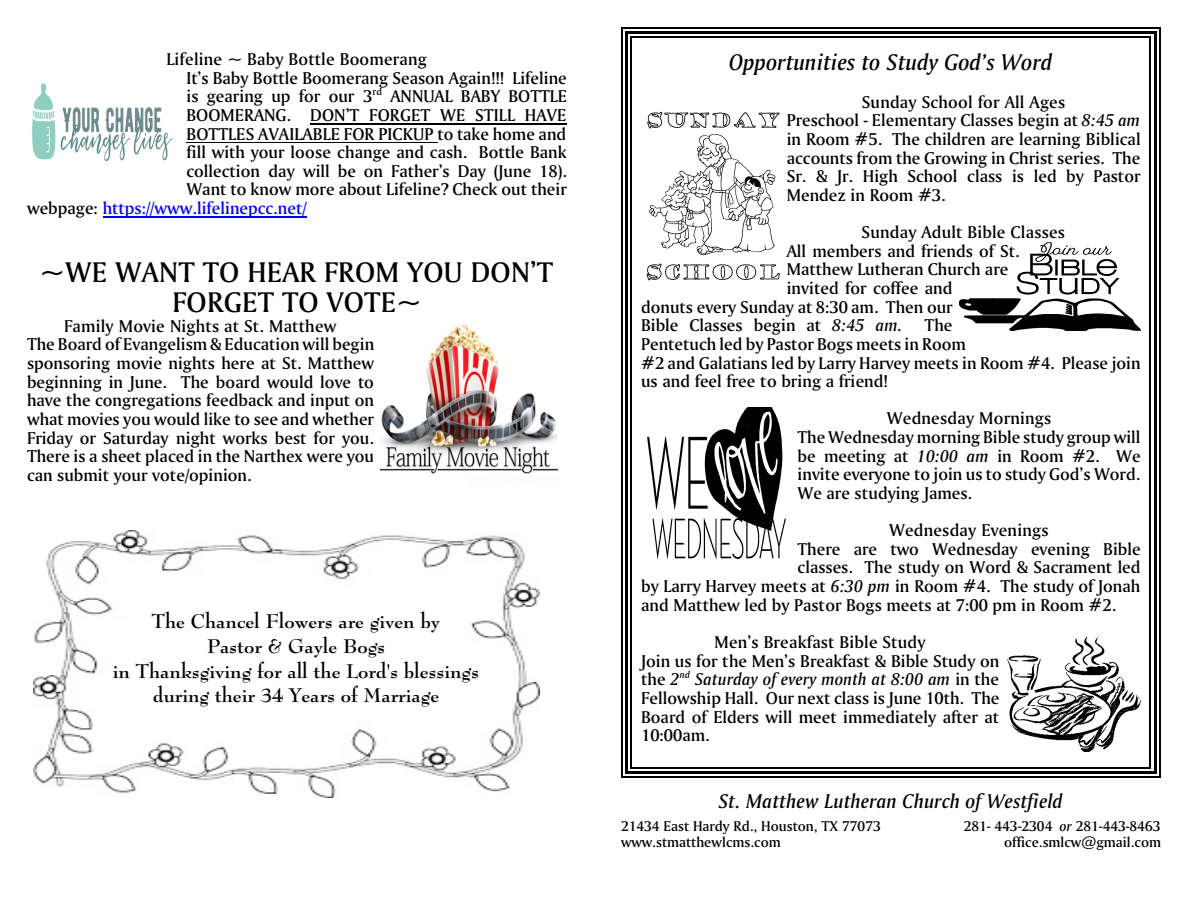
<style>
.page{position:relative;width:1188px;height:918px;background:#fff}
.page>*{position:absolute;margin:0;border:0;box-sizing:border-box;transform-origin:0 0}
.t1{font:30px/30.8px "Amerigo BT Medium A";letter-spacing:.01em;color:#000;text-align:center}
.t2{font:24px "Amerigo BT Medium A,Italic";letter-spacing:.005em;color:#000}
.t3{font:21px "Amerigo BT Medium A,Italic";letter-spacing:.01em;color:#000}
.t4{font:700 19.5px/24.6px "Bernhard Modern BT";color:#000;text-align:center}
.t5{font:18px/18.6px "Amerigo BT Medium A";color:#000}
.t6{font:18px "Amerigo BT Medium A,Italic";letter-spacing:.01em;color:#000}
.t7{font:18px "Amerigo BT Medium A";color:#00f}
.t8{font:15px "Amerigo BT Medium A";color:#000}
.s1{color:#000}
.s2{font-family:"Amerigo BT Medium A,Italic"}
.s3{font-family:"Amerigo BT Medium A"}
</style>
<div class="page">
<img style="left:32px;top:83px;width:141px;height:79px">
<img style="left:381px;top:324px;width:177px;height:151px">
<img style="left:33px;top:531px;width:506px;height:267px">
<hr style="left:310px;top:124px;width:257px;height:1px;background:#000">
<hr style="left:186px;top:142px;width:252px;height:1px;background:#000">
<hr style="left:103px;top:217px;width:204px;height:1px;background:#00f">
<img style="left:646px;top:111px;width:134px;height:170px">
<img style="left:959px;top:243px;width:182px;height:88px">
<img style="left:647px;top:407px;width:139px;height:152px">
<img style="left:1007px;top:636px;width:134px;height:115px">
<hr style="left:631px;top:37px;width:1px;height:731px;background:#000">
<hr style="left:1150px;top:37px;width:1px;height:731px;background:#000">
<hr style="left:631px;top:37px;width:520px;height:1px;background:#000">
<hr style="left:631px;top:767px;width:520px;height:1px;background:#000">
<hr style="left:625px;top:31px;width:3px;height:743px;background:#000">
<hr style="left:1154px;top:31px;width:3px;height:743px;background:#000">
<hr style="left:625px;top:31px;width:531px;height:3px;background:#000">
<hr style="left:625px;top:771px;width:531px;height:3px;background:#000">
<hr style="left:621px;top:27px;width:1px;height:751px;background:#000">
<hr style="left:1160px;top:27px;width:1px;height:751px;background:#000">
<hr style="left:621px;top:27px;width:540px;height:1px;background:#000">
<hr style="left:621px;top:777px;width:540px;height:1px;background:#000">
<p class="t5" style="left:166px;top:51px;width:262px">Lifeline ~ Baby Bottle Boomerang</p>
<p class="t5" style="left:186px;top:70px;width:382px">It’s Baby Bottle Boomerang Season Again!!! Lifeline</p>
<p class="t5" style="left:186px;top:88px;width:382px">is gearing up for our 3<sup>rd</sup> ANNUAL BABY BOTTLE</p>
<p class="t5" style="left:186px;top:107px;width:382px">BOOMERANG. DON’T FORGET WE STILL HAVE</p>
<p class="t5" style="left:186px;top:126px;width:381px">BOTTLES AVAILABLE FOR PICKUP to take home and</p>
<p class="t5" style="left:186px;top:144px;width:382px">fill with your loose change and cash. Bottle Bank</p>
<p class="t5" style="left:186px;top:163px;width:382px">collection day will be on Father’s Day (June 18).</p>
<p class="t5" style="left:186px;top:182px;width:382px">Want to know more about Lifeline? Check out their</p>
<p class="t7" style="left:27px;top:200px;width:281px"><span class="s1">webpage:</span> https://www.lifelinepcc.net/</p>
<h1 class="t1" style="left:40px;top:258px;width:515px">~WE WANT TO HEAR FROM YOU DON’T<br>FORGET TO VOTE~</h1>
<p class="t5" style="left:27px;top:318px;width:349px;text-indent:37px">Family Movie Nights at St. Matthew<br>The Board of Evangelism &amp; Education will begin sponsoring movie nights here at St. Matthew beginning in June. The board would love to have the congregations feedback and input on what movies you would like to see and whether Friday or Saturday night works best for you.<br>There is a sheet placed in the Narthex were you can submit your vote/opinion.</p>
<p class="t4" style="left:113px;top:611px;width:368px">The Chancel Flowers are given by<br>Pastor &amp; Gayle Bogs<br>in Thanksgiving for all the Lord's blessings during their 34 Years of Marriage</p>
<h2 class="t2" style="left:729px;top:52px;width:325px">Opportunities to Study God’s Word</h2>
<p class="t5" style="left:787px;top:94px;width:355px;text-indent:75px">Sunday School for All Ages Preschool - Elementary Classes begin at <span class="s2">8:45 am </span>in Room #5. The children are learning Biblical accounts from the Growing in Christ series. The Sr. &amp; Jr. High School class is led by Pastor Mendez in Room #3.</p>
<p class="t5" style="left:862px;top:224px;width:205px">Sunday Adult Bible Classes</p>
<p class="t5" style="left:787px;top:243px;width:235px">All members and friends of St.</p>
<p class="t5" style="left:787px;top:261px;width:223px">Matthew Lutheran Church are</p>
<p class="t5" style="left:787px;top:280px;width:167px">invited for coffee and</p>
<p class="t5" style="left:641px;top:299px;width:313px">donuts every Sunday at 8:30 am. Then our</p>
<p class="t5" style="left:641px;top:317px;width:313px">Bible Classes begin at <span class="s2">8:45 am.</span> The</p>
<p class="t5" style="left:641px;top:336px;width:326px">Pentetuch led by Pastor Bogs meets in Room</p>
<p class="t5" style="left:641px;top:355px;width:501px">#2 and Galatians led by Larry Harvey meets in Room #4. Please join</p>
<p class="t5" style="left:641px;top:373px;width:248px">us and feel free to bring a friend!</p>
<p class="t5" style="left:798px;top:410px;width:345px;text-indent:89px">Wednesday Mornings<br>The Wednesday morning Bible study group will be meeting at <span class="s2">10:00 am</span> in Room #2. We invite everyone to join us to study God’s Word.<br>We are studying James.</p>
<p class="t5" style="left:889px;top:522px;width:161px">Wednesday Evenings</p>
<p class="t5" style="left:798px;top:541px;width:345px">There are two Wednesday evening Bible</p>
<p class="t5" style="left:798px;top:560px;width:345px">classes. The study on Word &amp; Sacrament led</p>
<p class="t5" style="left:641px;top:578px;width:501px">by Larry Harvey meets at <span class="s2">6:30 pm</span> in Room #4. The study of Jonah</p>
<p class="t5" style="left:641px;top:597px;width:477px">and Matthew led by Pastor Bogs meets at 7:00 pm in Room #2.</p>
<p class="t5" style="left:641px;top:634px;width:360px;text-align:center">Men’s Breakfast Bible Study<br>Join us for the Men’s Breakfast &amp; Bible Study on</p>
<p class="t6" style="left:641px;top:672px;width:359px"><span class="s3">the</span> 2<sup>nd</sup> Saturday of every month at 8:00 am <span class="s3">in the</span></p>
<p class="t5" style="left:641px;top:690px;width:360px;text-align:justify">Fellowship Hall. Our next class is June 10th. The Board of Elders will meet immediately after at 10:00am.</p>
<p class="t3" style="left:719px;top:792px;width:346px">St. Matthew Lutheran Church of Westfield</p>
<p class="t8" style="left:621px;top:820px;width:261px">21434 East Hardy Rd., Houston, TX 77073</p>
<p class="t8" style="left:964px;top:820px;width:198px">281- 443-2304 <span class="s2">or</span> 281-443-8463</p>
<p class="t8" style="left:621px;top:835px;width:161px">www.stmatthewlcms.com</p>
<p class="t8" style="left:1004px;top:835px;width:158px">office.smlcw@gmail.com</p>
</div>
